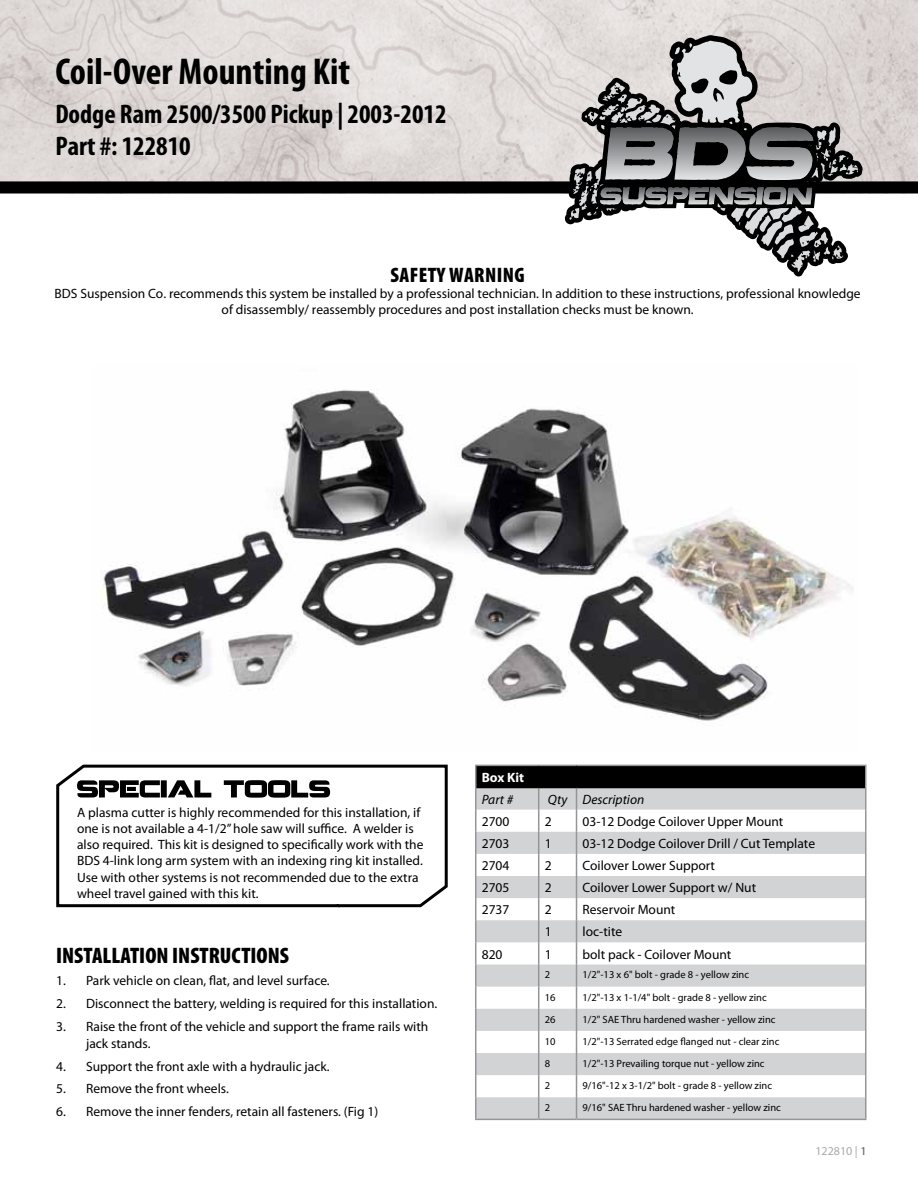
<style>
.page{position:relative;width:918px;height:1188px;background:#fff}
.page>*{position:absolute;margin:0;border:0;box-sizing:border-box;transform-origin:0 0}
.t1{font:700 condensed 37.5px "Myriad Pro";color:#000}
.t2{font:700 condensed 27px/31.2px "Myriad Pro";color:#000}
.t3{font:900 condensed 22.5px "Myriad Pro";color:#000}
.t4{font:900 condensed 21px "Myriad Pro";letter-spacing:.02em;color:#000}
.t5{font:13.5px/16.2px "Myriad Pro";color:#000}
.t6{font:italic 13.5px "Myriad Pro";color:#000}
.t7{font:700 13.5px "Myriad Pro";color:#fff}
.t8{font:12px "Myriad Pro";color:#a7a9ac}
.t9{font:10.5px "Myriad Pro";color:#000}
.s1{color:#58595b}
</style>
<div class="page">
<img style="left:103px;top:389px;width:750px;height:332px">
<img style="left:0;top:0;width:918px;height:181px">
<div style="left:0;top:181px;width:918px;height:12px;background:#000"></div>
<svg style="left:565px;top:35px;width:298px;height:241px"></svg>
<svg style="left:570px;top:40px;width:289px;height:232px"></svg>
<div style="left:476px;top:765px;width:390px;height:23px;background:#000"></div>
<svg style="left:476px;top:788px;width:389px;height:331px;fill:#d1d3d4"></svg>
<hr style="left:475px;top:765px;width:64px;height:1px;background:#939598">
<hr style="left:539px;top:765px;width:38px;height:1px;background:#939598">
<hr style="left:577px;top:765px;width:289px;height:1px;background:#939598">
<svg style="left:475px;top:766px;width:1px;height:353px"></svg>
<svg style="left:538px;top:788px;width:1px;height:331px"></svg>
<svg style="left:576px;top:788px;width:1px;height:331px"></svg>
<svg style="left:865px;top:766px;width:1px;height:353px"></svg>
<hr style="left:475px;top:1119px;width:64px;height:1px;background:#939598">
<hr style="left:539px;top:1119px;width:38px;height:1px;background:#939598">
<hr style="left:577px;top:1119px;width:289px;height:1px;background:#939598">
<svg style="left:56px;top:764px;width:392px;height:144px"></svg>
<h1 class="t1" style="left:55px;top:48px;width:296px">Coil-Over Mounting Kit</h1>
<h2 class="t2" style="left:55px;top:98px;width:393px">Dodge Ram 2500/3500 Pickup | 2003-2012<br>Part #: 122810</h2>
<h3 class="t4" style="left:390px;top:263px;width:136px">SAFETY WARNING</h3>
<p class="t5" style="left:55px;top:285px;width:808px;text-align:center">BDS Suspension Co. recommends this system be installed by a professional technician. In addition to these instructions, professional knowledge of disassembly/ reassembly procedures and post installation checks must be known.</p>
<p class="t5" style="left:77px;top:804px;width:348px">A plasma cutter is highly recommended for this installation, if one is not available a 4-1/2” hole saw will suffice. A welder is also required. This kit is designed to specifically work with the BDS 4-link long arm system with an indexing ring kit installed.<br>Use with other systems is not recommended due to the extra wheel travel gained with this kit.</p>
<h3 class="t3" style="left:56px;top:943px;width:235px">INSTALLATION INSTRUCTIONS</h3>
<p class="t5" style="left:56px;top:973px;width:275px">1. Park vehicle on clean, flat, and level surface.</p>
<p class="t5" style="left:56px;top:996px;width:383px">2. Disconnect the battery, welding is required for this installation.</p>
<p class="t5" style="left:86px;top:1019px;width:344px;text-indent:-30px">3. Raise the front of the vehicle and support the frame rails with jack stands.</p>
<p class="t5" style="left:56px;top:1058px;width:275px">4. Support the front axle with a hydraulic jack.</p>
<p class="t5" style="left:56px;top:1081px;width:174px">5. Remove the front wheels.</p>
<p class="t5" style="left:56px;top:1104px;width:324px">6. Remove the inner fenders, retain all fasteners. (Fig 1)</p>
<p class="t7" style="left:482px;top:768px;width:44px">Box Kit</p>
<p class="t6" style="left:482px;top:791px;width:33px">Part #</p>
<p class="t6" style="left:548px;top:791px;width:98px">Qty Description</p>
<p class="t5" style="left:482px;top:813px;width:29px">2700</p>
<p class="t5" style="left:545px;top:813px;width:8px">2</p>
<p class="t5" style="left:583px;top:813px;width:202px">03-12 Dodge Coilover Upper Mount</p>
<p class="t5" style="left:482px;top:835px;width:29px">2703</p>
<p class="t5" style="left:545px;top:835px;width:8px">1</p>
<p class="t5" style="left:583px;top:835px;width:234px">03-12 Dodge Coilover Drill / Cut Template</p>
<p class="t5" style="left:482px;top:857px;width:29px">2704</p>
<p class="t5" style="left:545px;top:857px;width:8px">2</p>
<p class="t5" style="left:583px;top:857px;width:134px">Coilover Lower Support</p>
<p class="t5" style="left:482px;top:879px;width:29px">2705</p>
<p class="t5" style="left:545px;top:879px;width:8px">2</p>
<p class="t5" style="left:583px;top:879px;width:175px">Coilover Lower Support w/ Nut</p>
<p class="t5" style="left:482px;top:901px;width:29px">2737</p>
<p class="t5" style="left:545px;top:901px;width:8px">2</p>
<p class="t5" style="left:583px;top:901px;width:94px">Reservoir Mount</p>
<p class="t5" style="left:545px;top:924px;width:8px">1</p>
<p class="t5" style="left:583px;top:924px;width:41px">loc-tite</p>
<p class="t5" style="left:482px;top:946px;width:22px">820</p>
<p class="t5" style="left:545px;top:946px;width:8px">1</p>
<p class="t5" style="left:583px;top:946px;width:150px">bolt pack - Coilover Mount</p>
<p class="t9" style="left:545px;top:968px;width:7px">2</p>
<p class="t9" style="left:583px;top:968px;width:168px">1/2"-13 x 6" bolt - grade 8 - yellow zinc</p>
<p class="t9" style="left:545px;top:991px;width:12px">16</p>
<p class="t9" style="left:583px;top:991px;width:186px">1/2"-13 x 1-1/4" bolt - grade 8 - yellow zinc</p>
<p class="t9" style="left:545px;top:1013px;width:12px">26</p>
<p class="t9" style="left:583px;top:1013px;width:195px">1/2" SAE Thru hardened washer - yellow zinc</p>
<p class="t9" style="left:545px;top:1035px;width:12px">10</p>
<p class="t9" style="left:583px;top:1035px;width:198px">1/2"-13 Serrated edge flanged nut - clear zinc</p>
<p class="t9" style="left:545px;top:1057px;width:7px">8</p>
<p class="t9" style="left:583px;top:1057px;width:184px">1/2"-13 Prevailing torque nut - yellow zinc</p>
<p class="t9" style="left:545px;top:1079px;width:7px">2</p>
<p class="t9" style="left:583px;top:1079px;width:191px">9/16"-12 x 3-1/2" bolt - grade 8 - yellow zinc</p>
<p class="t9" style="left:545px;top:1101px;width:7px">2</p>
<p class="t9" style="left:583px;top:1101px;width:200px">9/16" SAE Thru hardened washer - yellow zinc</p>
<p class="t8" style="left:815px;top:1143px;width:53px">122810 | <span class="s1">1</span></p>
</div>
